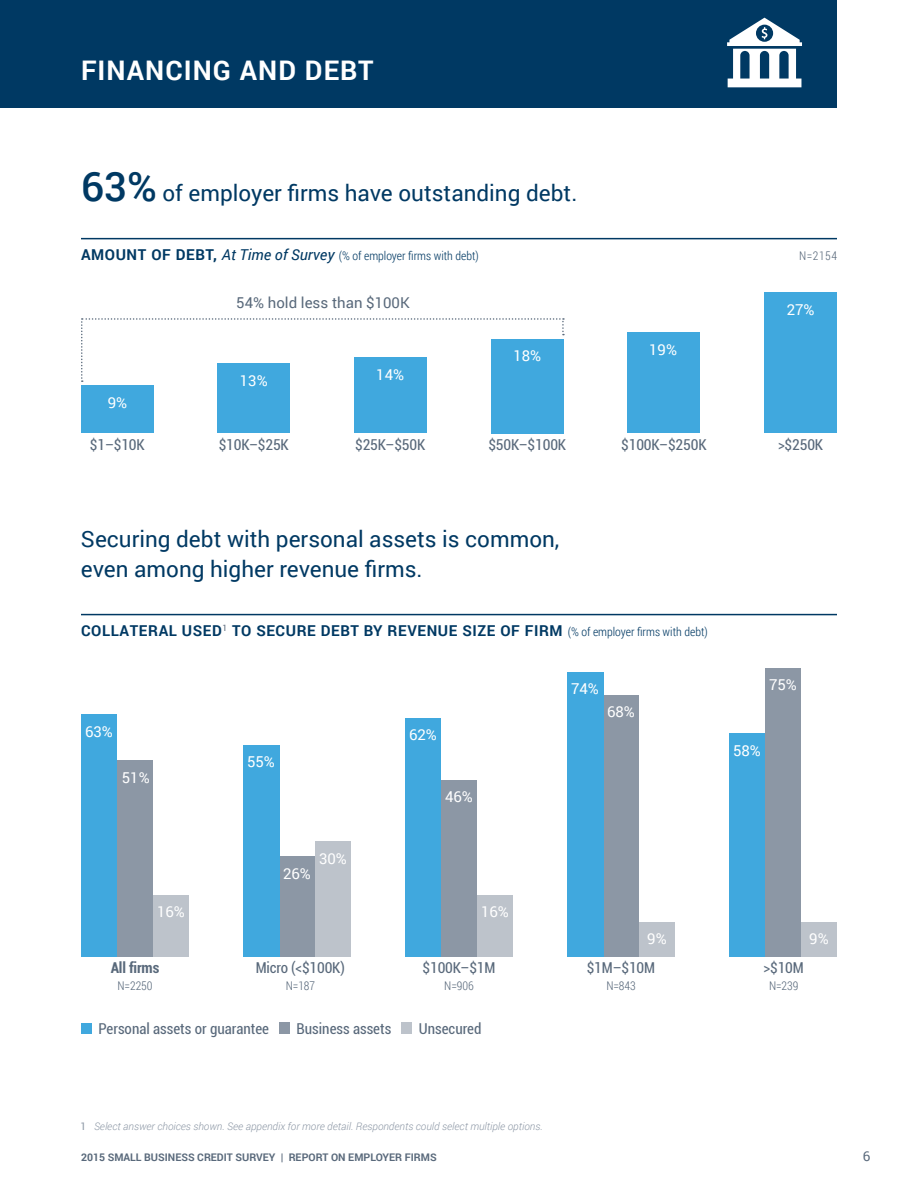
<style>
.page{position:relative;width:918px;height:1188px;background:#fff}
.page>*{position:absolute;margin:0;border:0;box-sizing:border-box;transform-origin:0 0}
.t1{font:700 27px "Roboto";letter-spacing:.04em;color:#fff}
.t2{font:22.5px/30px "Roboto";color:#003963}
.t3{font:condensed 15px "Roboto";letter-spacing:-.01em;color:#59697b}
.t4{font:700 15px "Roboto";letter-spacing:.04em;color:#003963}
.t5{font:15px "Roboto";color:#fff}
.t6{font:15px "Roboto";color:#59697b}
.t7{font:700 condensed 15px "Roboto";letter-spacing:-.01em;color:#59697b}
.t8{font:13.5px "Roboto";color:#59697b}
.t9{font:300 12px "Roboto Condensed";color:#003963}
.t10{font:300 12px "Roboto Condensed";letter-spacing:-.01em;color:#59697b}
.t11{font:italic 300 10.5px "Roboto";color:#8c97a5}
.t12{font:700 10.5px "Roboto";color:#59697b}
.s1{font-weight:500;font-size:40.5px}
.s2{font-family:"Roboto";font-weight:700;font-size:15px}
.s3{font-family:"Roboto";font-weight:400;font-style:italic;font-size:15px}
.s4{font-family:"Roboto Condensed";font-weight:300;font-size:12px}
.s5{font-weight:400;font-style:normal}
</style>
<div class="page">
<div style="left:0;top:0;width:837px;height:108px;background:#003963"></div>
<svg style="left:727px;top:18px;width:75px;height:69px"></svg>
<hr style="left:81px;top:238px;width:756px;height:1px;background:#003963">
<div style="left:81px;top:385px;width:73px;height:48px;background:#40a8de"></div>
<div style="left:217px;top:364px;width:73px;height:69px;background:#40a8de"></div>
<div style="left:354px;top:357px;width:73px;height:76px;background:#40a8de"></div>
<div style="left:491px;top:339px;width:73px;height:94px;background:#40a8de"></div>
<div style="left:628px;top:332px;width:72px;height:101px;background:#40a8de"></div>
<div style="left:764px;top:292px;width:73px;height:141px;background:#40a8de"></div>
<svg style="left:81px;top:318px;width:483px;height:64px"></svg>
<hr style="left:81px;top:614px;width:756px;height:1px;background:#003963">
<div style="left:81px;top:1023px;width:11px;height:11px;background:#40a8de"></div>
<div style="left:279px;top:1022px;width:11px;height:12px;background:#8c97a5"></div>
<div style="left:401px;top:1022px;width:11px;height:12px;background:#bdc3cb"></div>
<div style="left:153px;top:895px;width:36px;height:62px;background:#bdc3cb"></div>
<div style="left:117px;top:760px;width:36px;height:197px;background:#8c97a5"></div>
<div style="left:81px;top:714px;width:36px;height:243px;background:#40a8de"></div>
<div style="left:315px;top:841px;width:36px;height:116px;background:#bdc3cb"></div>
<div style="left:279px;top:857px;width:36px;height:100px;background:#8c97a5"></div>
<div style="left:243px;top:745px;width:36px;height:212px;background:#40a8de"></div>
<div style="left:477px;top:895px;width:36px;height:62px;background:#bdc3cb"></div>
<div style="left:441px;top:780px;width:36px;height:177px;background:#8c97a5"></div>
<div style="left:405px;top:718px;width:36px;height:239px;background:#40a8de"></div>
<div style="left:639px;top:922px;width:36px;height:35px;background:#bdc3cb"></div>
<div style="left:603px;top:695px;width:36px;height:262px;background:#8c97a5"></div>
<div style="left:567px;top:672px;width:36px;height:285px;background:#40a8de"></div>
<div style="left:801px;top:922px;width:36px;height:35px;background:#bdc3cb"></div>
<div style="left:765px;top:668px;width:36px;height:289px;background:#8c97a5"></div>
<div style="left:729px;top:733px;width:36px;height:224px;background:#40a8de"></div>
<h1 class="t1" style="left:81px;top:51px;width:294px">FINANCING AND DEBT</h1>
<h2 class="t2" style="left:81px;top:177px;width:498px"><span class="s1">63%</span> of employer firms have outstanding debt.</h2>
<p class="t9" style="left:81px;top:247px;width:399px"><span class="s2">AMOUNT OF DEBT,</span> <span class="s3">At Time of Survey</span> (% of employer firms with debt)</p>
<p class="t10" style="left:799px;top:247px;width:39px">N=2154</p>
<p class="t5" style="left:108px;top:392px;width:21px">9%</p>
<p class="t6" style="left:236px;top:292px;width:175px">54% hold less than $100K</p>
<p class="t5" style="left:240px;top:370px;width:29px">13%</p>
<p class="t5" style="left:376px;top:364px;width:29px">14%</p>
<p class="t5" style="left:513px;top:346px;width:29px">18%</p>
<p class="t5" style="left:649px;top:339px;width:29px">19%</p>
<p class="t5" style="left:787px;top:299px;width:29px">27%</p>
<p class="t3" style="left:90px;top:434px;width:56px">$1–$10K</p>
<p class="t3" style="left:219px;top:434px;width:72px">$10K–$25K</p>
<p class="t3" style="left:355px;top:434px;width:72px">$25K–$50K</p>
<p class="t3" style="left:488px;top:434px;width:79px">$50K–$100K</p>
<p class="t3" style="left:621px;top:434px;width:87px">$100K–$250K</p>
<p class="t3" style="left:778px;top:434px;width:47px">&gt;$250K</p>
<h2 class="t2" style="left:81px;top:523px;width:480px">Securing debt with personal assets is common, even among higher revenue firms.</h2>
<p class="t4" style="left:81px;top:620px;width:628px">COLLATERAL USED<sup>1</sup> TO SECURE DEBT BY REVENUE SIZE OF FIRM <span class="s4">(% of employer firms with debt)</span></p>
<p class="t5" style="left:85px;top:721px;width:29px">63%</p>
<p class="t5" style="left:122px;top:767px;width:29px">51%</p>
<p class="t5" style="left:157px;top:902px;width:29px">16%</p>
<p class="t5" style="left:247px;top:752px;width:29px">55%</p>
<p class="t5" style="left:283px;top:863px;width:29px">26%</p>
<p class="t5" style="left:319px;top:848px;width:29px">30%</p>
<p class="t5" style="left:409px;top:725px;width:29px">62%</p>
<p class="t5" style="left:445px;top:786px;width:29px">46%</p>
<p class="t5" style="left:481px;top:902px;width:29px">16%</p>
<p class="t5" style="left:571px;top:678px;width:29px">74%</p>
<p class="t5" style="left:607px;top:702px;width:29px">68%</p>
<p class="t5" style="left:769px;top:675px;width:29px">75%</p>
<p class="t5" style="left:733px;top:740px;width:29px">58%</p>
<p class="t7" style="left:111px;top:957px;width:50px">All firms</p>
<p class="t10" style="left:118px;top:977px;width:36px">N=2250</p>
<p class="t3" style="left:256px;top:957px;width:91px">Micro (&lt;$100K)</p>
<p class="t10" style="left:286px;top:977px;width:31px">N=187</p>
<p class="t3" style="left:423px;top:957px;width:74px">$100K–$1M</p>
<p class="t10" style="left:444px;top:977px;width:31px">N=906</p>
<p class="t3" style="left:98px;top:1018px;width:172px">Personal assets or guarantee</p>
<p class="t3" style="left:297px;top:1018px;width:96px">Business assets</p>
<p class="t3" style="left:419px;top:1018px;width:64px">Unsecured</p>
<p class="t11" style="left:81px;top:1119px;width:464px"><span class="s5">1</span> Select answer choices shown. See appendix for more detail. Respondents could select multiple options.</p>
<p class="t5" style="left:647px;top:928px;width:21px">9%</p>
<p class="t5" style="left:809px;top:928px;width:21px">9%</p>
<p class="t3" style="left:587px;top:957px;width:70px">$1M–$10M</p>
<p class="t10" style="left:606px;top:977px;width:31px">N=843</p>
<p class="t3" style="left:764px;top:957px;width:42px">&gt;$10M</p>
<p class="t10" style="left:769px;top:977px;width:31px">N=239</p>
<p class="t12" style="left:81px;top:1150px;width:357px">2015 SMALL BUSINESS CREDIT SURVEY | REPORT ON EMPLOYER FIRMS</p>
<p class="t8" style="left:863px;top:1147px;width:9px">6</p>
</div>
